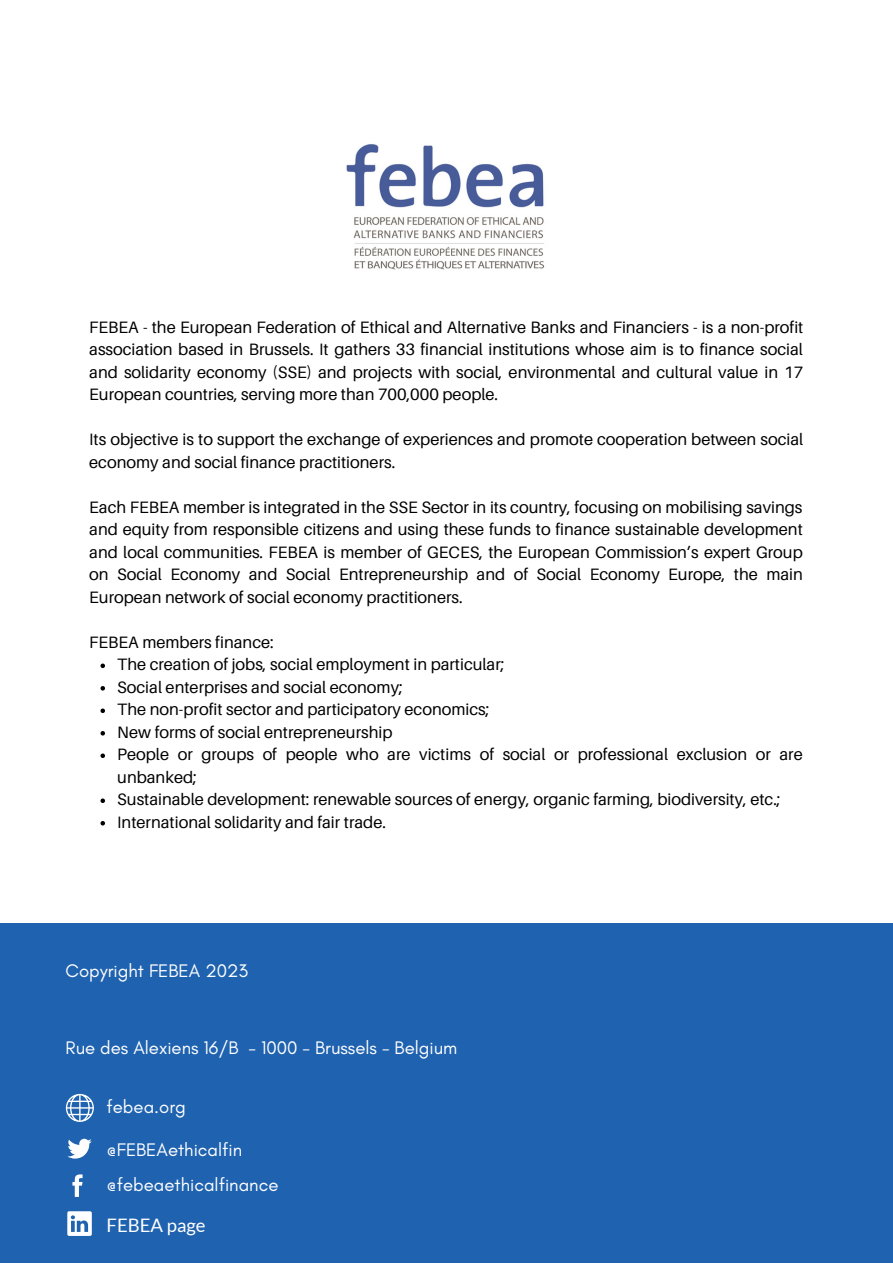
<style>
.page{position:relative;width:893px;height:1264px;background:#fff}
.page>*{position:absolute;margin:0;border:0;box-sizing:border-box;transform-origin:0 0}
.t1{font:18.6px "Glacial Indifference";color:#fff}
.t2{font:18.6px "Lato";color:#fff}
.t3{font:16.5px/22.5px "Aileron";color:#000}
</style>
<div class="page">
<div style="left:0;top:923px;width:892px;height:339px;background:#1f62af"></div>
<svg style="left:66px;top:1093px;width:28px;height:28px"></svg>
<svg style="left:67px;top:1138px;width:25px;height:20px"></svg>
<svg style="left:72px;top:1174px;width:11px;height:22px"></svg>
<svg style="left:67px;top:1211px;width:25px;height:24px"></svg>
<img style="left:346px;top:144px;width:199px;height:126px">
<svg style="left:100px;top:663px;width:5px;height:5px"></svg>
<svg style="left:100px;top:686px;width:5px;height:4px"></svg>
<svg style="left:100px;top:708px;width:5px;height:5px"></svg>
<svg style="left:100px;top:731px;width:5px;height:4px"></svg>
<svg style="left:100px;top:753px;width:5px;height:5px"></svg>
<svg style="left:100px;top:798px;width:5px;height:5px"></svg>
<svg style="left:100px;top:821px;width:5px;height:4px"></svg>
<p class="t3" style="left:89px;top:315px;width:715px;text-align:justify">FEBEA - the European Federation of Ethical and Alternative Banks and Financiers - is a non-profit association based in Brussels. It gathers 33 financial institutions whose aim is to finance social and solidarity economy (SSE) and projects with social, environmental and cultural value in 17<br>European countries, serving more than 700,000 people.</p>
<p class="t3" style="left:89px;top:428px;width:715px">Its objective is to support the exchange of experiences and promote cooperation between social economy and social finance practitioners.</p>
<p class="t3" style="left:89px;top:495px;width:715px;text-align:justify">Each FEBEA member is integrated in the SSE Sector in its country, focusing on mobilising savings and equity from responsible citizens and using these funds to finance sustainable development and local communities. FEBEA is member of GECES, the European Commission’s expert Group on Social Economy and Social Entrepreneurship and of Social Economy Europe, the main European network of social economy practitioners.</p>
<p class="t3" style="left:89px;top:630px;width:186px">FEBEA members finance:</p>
<p class="t3" style="left:117px;top:653px;width:388px">The creation of jobs, social employment in particular;</p>
<p class="t3" style="left:117px;top:675px;width:287px">Social enterprises and social economy;</p>
<p class="t3" style="left:117px;top:698px;width:373px">The non-profit sector and participatory economics;</p>
<p class="t3" style="left:117px;top:720px;width:276px">New forms of social entrepreneurship</p>
<p class="t3" style="left:117px;top:743px;width:687px">People or groups of people who are victims of social or professional exclusion or are unbanked;</p>
<p class="t3" style="left:117px;top:788px;width:664px">Sustainable development: renewable sources of energy, organic farming, biodiversity, etc.;</p>
<p class="t3" style="left:117px;top:810px;width:270px">International solidarity and fair trade.</p>
<p class="t1" style="left:66px;top:958px;width:184px">Copyright FEBEA 2023</p>
<p class="t1" style="left:66px;top:1036px;width:393px">Rue des Alexiens 16/B - 1000 - Brussels - Belgium</p>
<p class="t1" style="left:106px;top:1095px;width:81px">febea.org</p>
<p class="t1" style="left:106px;top:1137px;width:137px">@FEBEAethicalfin</p>
<p class="t1" style="left:106px;top:1172px;width:173px">@febeaethicalfinance</p>
<p class="t2" style="left:106px;top:1213px;width:101px">FEBEA page</p>
</div>
